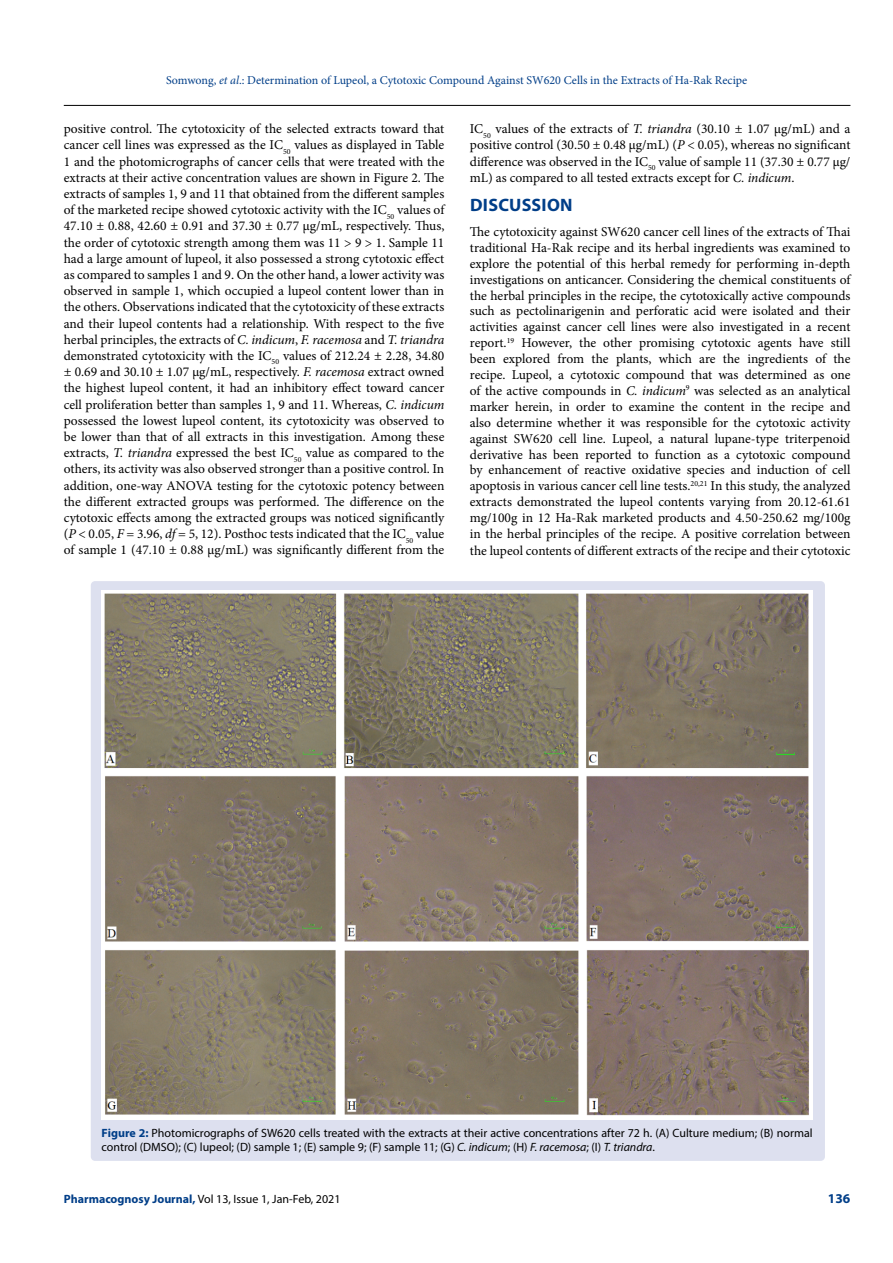
<style>
.page{position:relative;width:893px;height:1263px;background:#fff}
.page>*{position:absolute;margin:0;border:0;box-sizing:border-box;transform-origin:0 0}
.t1{font:700 18px "Myriad Pro";letter-spacing:.015em;color:#003e88}
.t2{font:13.5px/16.2px "Minion Pro";color:#000;text-align:justify}
.t3{font:700 13.5px "Myriad Pro";color:#003e88}
.t4{font:12px/14.4px "Myriad Pro";color:#000}
.t5{font:12px "Minion Pro";color:#003e88}
.s1{font-style:italic}
.s2{font-weight:700;color:#003e88}
</style>
<div class="page">
<hr style="left:64px;top:105px;width:786px;height:1px;background:#000">
<div style="left:91px;top:581px;width:734px;height:580px;background:#dde0ef;border-radius:4px"></div>
<img style="left:102px;top:590px;width:711px;height:529px">
<p class="t5" style="left:166px;top:72px;width:583px">Somwong, <span class="s1">et al</span>.: Determination of Lupeol, a Cytotoxic Compound Against SW620 Cells in the Extracts of Ha-Rak Recipe</p>
<p class="t2" style="left:64px;top:121px;width:382px">positive control. The cytotoxicity of the selected extracts toward that cancer cell lines was expressed as the IC<sub>50</sub> values as displayed in Table 1 and the photomicrographs of cancer cells that were treated with the extracts at their active concentration values are shown in Figure 2. The extracts of samples 1, 9 and 11 that obtained from the different samples of the marketed recipe showed cytotoxic activity with the IC<sub>50</sub> values of 47.10 ± 0.88, 42.60 ± 0.91 and 37.30 ± 0.77 µg/mL, respectively. Thus, the order of cytotoxic strength among them was 11 &gt; 9 &gt; 1. Sample 11 had a large amount of lupeol, it also possessed a strong cytotoxic effect as compared to samples 1 and 9. On the other hand, a lower activity was observed in sample 1, which occupied a lupeol content lower than in the others. Observations indicated that the cytotoxicity of these extracts and their lupeol contents had a relationship. With respect to the five herbal principles, the extracts of <span class="s1">C. indicum</span>, <span class="s1">F. racemosa</span> and <span class="s1">T. triandra </span>demonstrated cytotoxicity with the IC<sub>50</sub> values of 212.24 ± 2.28, 34.80 ± 0.69 and 30.10 ± 1.07 µg/mL, respectively. <span class="s1">F. racemosa</span> extract owned the highest lupeol content, it had an inhibitory effect toward cancer cell proliferation better than samples 1, 9 and 11. Whereas, <span class="s1">C. indicum </span>possessed the lowest lupeol content, its cytotoxicity was observed to be lower than that of all extracts in this investigation. Among these extracts, <span class="s1">T. triandra</span> expressed the best IC<sub>50</sub> value as compared to the others, its activity was also observed stronger than a positive control. In addition, one-way ANOVA testing for the cytotoxic potency between the different extracted groups was performed. The difference on the cytotoxic effects among the extracted groups was noticed significantly (<span class="s1">P</span> &lt; 0.05, <span class="s1">F</span> = 3.96, <span class="s1">df</span> = 5, 12). Posthoc tests indicated that the IC<sub>50</sub> value of sample 1 (47.10 ± 0.88 µg/mL) was significantly different from the</p>
<p class="t2" style="left:470px;top:121px;width:382px">IC<sub>50</sub> values of the extracts of <span class="s1">T. triandra</span> (30.10 ± 1.07 µg/mL) and a positive control (30.50 ± 0.48 µg/mL) (<span class="s1">P</span> &lt; 0.05), whereas no significant difference was observed in the IC<sub>50</sub> value of sample 11 (37.30 ± 0.77 µg/ mL) as compared to all tested extracts except for <span class="s1">C. indicum</span>.</p>
<h1 class="t1" style="left:470px;top:193px;width:104px">DISCUSSION</h1>
<p class="t2" style="left:470px;top:224px;width:382px">The cytotoxicity against SW620 cancer cell lines of the extracts of Thai traditional Ha-Rak recipe and its herbal ingredients was examined to explore the potential of this herbal remedy for performing in-depth investigations on anticancer. Considering the chemical constituents of the herbal principles in the recipe, the cytotoxically active compounds such as pectolinarigenin and perforatic acid were isolated and their activities against cancer cell lines were also investigated in a recent report.<sup>19</sup> However, the other promising cytotoxic agents have still been explored from the plants, which are the ingredients of the recipe. Lupeol, a cytotoxic compound that was determined as one of the active compounds in <span class="s1">C. indicum</span><sup>9</sup> was selected as an analytical marker herein, in order to examine the content in the recipe and also determine whether it was responsible for the cytotoxic activity against SW620 cell line. Lupeol, a natural lupane-type triterpenoid derivative has been reported to function as a cytotoxic compound by enhancement of reactive oxidative species and induction of cell apoptosis in various cancer cell line tests.<sup>20,21</sup> In this study, the analyzed extracts demonstrated the lupeol contents varying from 20.12-61.61 mg/100g in 12 Ha-Rak marketed products and 4.50-250.62 mg/100g in the herbal principles of the recipe. A positive correlation between the lupeol contents of different extracts of the recipe and their cytotoxic</p>
<p class="t4" style="left:102px;top:1125px;width:712px"><span class="s2">Figure 2:</span> Photomicrographs of SW620 cells treated with the extracts at their active concentrations after 72 h. (A) Culture medium; (B) normal control (DMSO); (C) lupeol; (D) sample 1; (E) sample 9; (F) sample 11; (G) <span class="s1">C. indicum</span>; (H) <span class="s1">F. racemosa</span>; (I) <span class="s1">T. triandra</span>.</p>
<p class="t4" style="left:64px;top:1191px;width:278px"><span class="s2">Pharmacognosy Journal,</span> Vol 13, Issue 1, Jan-Feb, 2021</p>
<p class="t3" style="left:828px;top:1189px;width:24px">136</p>
</div>
